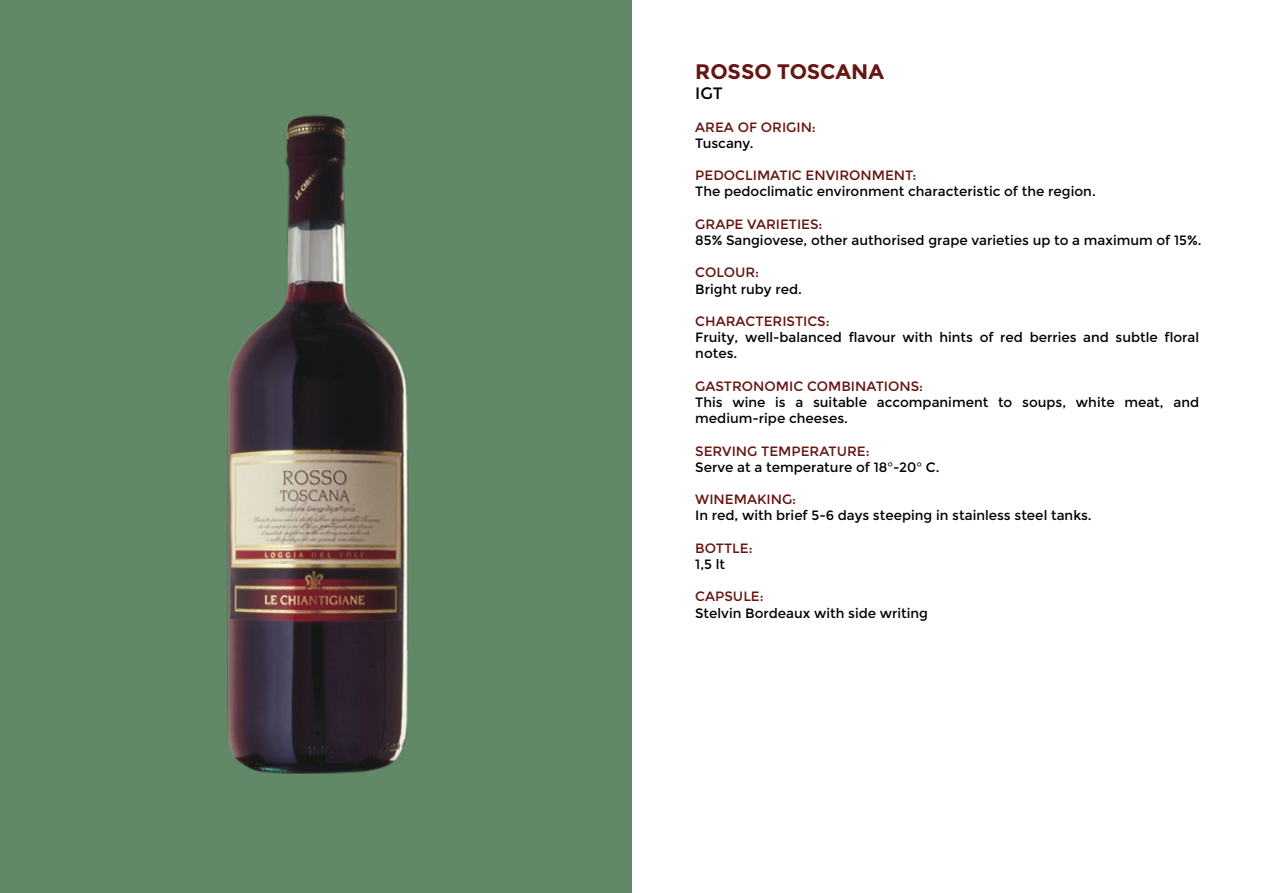
<style>
.page{position:relative;width:1263px;height:893px;background:#fff}
.page>*{position:absolute;margin:0;border:0;box-sizing:border-box;transform-origin:0 0}
.t1{font:700 21px "Montserrat";letter-spacing:-.005em;color:#671612}
.t2{font:16.5px "Montserrat";color:#000}
.t3{font:13.5px/16.2px "Montserrat";color:#000}
.t4{font:13.5px "Montserrat";color:#671612}
</style>
<div class="page">
<div style="left:0;top:0;width:631px;height:893px;background:#618867"></div>
<img style="left:227px;top:115px;width:182px;height:659px">
<h1 class="t1" style="left:695px;top:59px;width:190px">ROSSO TOSCANA</h1>
<p class="t2" style="left:695px;top:84px;width:29px">IGT</p>
<p class="t4" style="left:695px;top:119px;width:122px">AREA OF ORIGIN:</p>
<p class="t3" style="left:695px;top:135px;width:60px">Tuscany.</p>
<p class="t4" style="left:695px;top:168px;width:223px">PEDOCLIMATIC ENVIRONMENT:</p>
<p class="t3" style="left:695px;top:184px;width:402px">The pedoclimatic environment characteristic of the region.</p>
<p class="t4" style="left:695px;top:216px;width:129px">GRAPE VARIETIES:</p>
<p class="t3" style="left:695px;top:232px;width:508px">85% Sangiovese, other authorised grape varieties up to a maximum of 15%.</p>
<p class="t4" style="left:695px;top:265px;width:65px">COLOUR:</p>
<p class="t3" style="left:695px;top:281px;width:108px">Bright ruby red.</p>
<p class="t4" style="left:695px;top:313px;width:136px">CHARACTERISTICS:</p>
<p class="t3" style="left:695px;top:329px;width:505px">Fruity, well-balanced flavour with hints of red berries and subtle floral notes.</p>
<p class="t4" style="left:695px;top:378px;width:229px">GASTRONOMIC COMBINATIONS:</p>
<p class="t3" style="left:695px;top:394px;width:505px">This wine is a suitable accompaniment to soups, white meat, and medium-ripe cheeses.</p>
<p class="t4" style="left:695px;top:443px;width:176px">SERVING TEMPERATURE:</p>
<p class="t3" style="left:695px;top:459px;width:246px">Serve at a temperature of 18°-20° C.</p>
<p class="t4" style="left:695px;top:492px;width:102px">WINEMAKING:</p>
<p class="t3" style="left:695px;top:508px;width:398px">In red, with brief 5-6 days steeping in stainless steel tanks.</p>
<p class="t4" style="left:695px;top:540px;width:59px">BOTTLE:</p>
<p class="t3" style="left:695px;top:556px;width:31px">1,5 lt</p>
<p class="t4" style="left:695px;top:589px;width:70px">CAPSULE:</p>
<p class="t3" style="left:695px;top:605px;width:234px">Stelvin Bordeaux with side writing</p>
</div>
